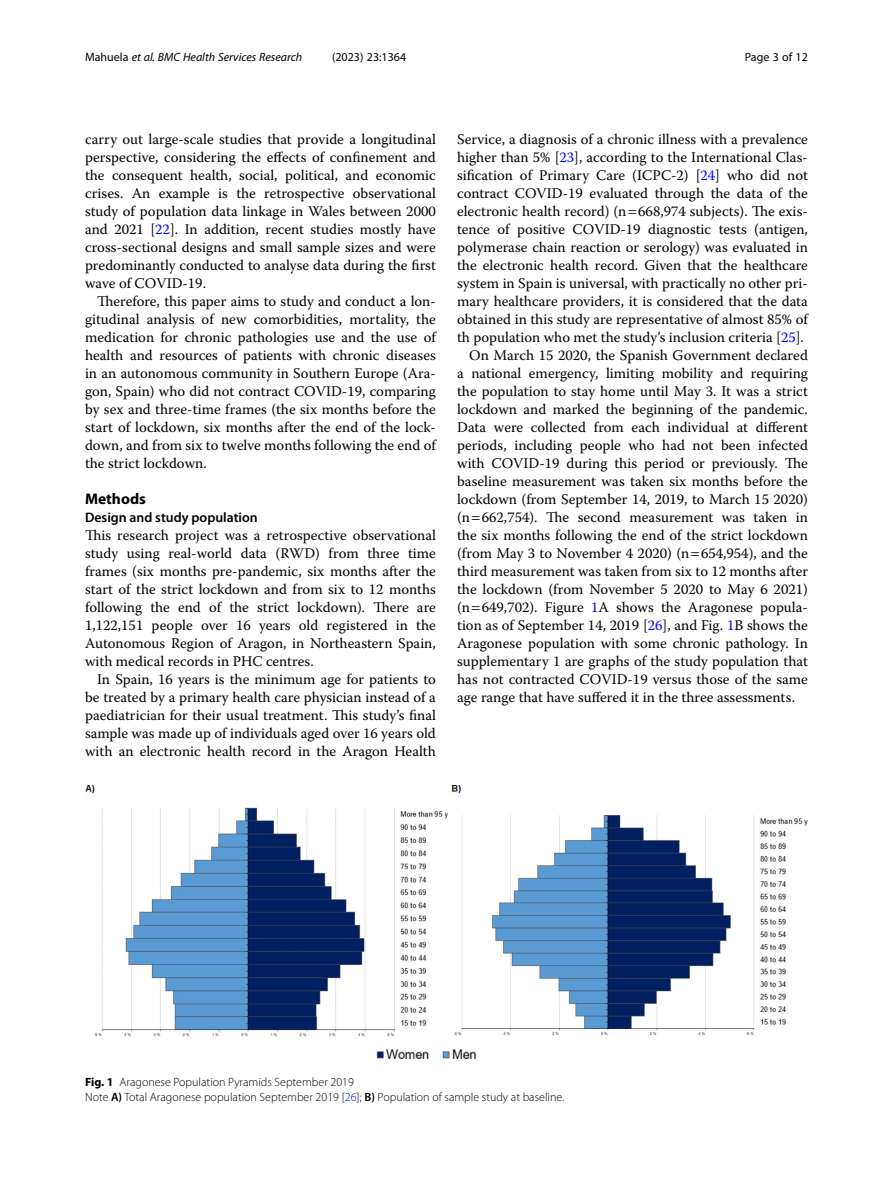
<style>
.page{position:relative;width:893px;height:1191px;background:#fff}
.page>*{position:absolute;margin:0;border:0;box-sizing:border-box;transform-origin:0 0}
.Head_1{font:700 15.45px "Myriad Pro";color:#000}
.Body_Text_Indent{font:14.7px/18px "Warnock Pro";color:#000;text-align:justify}
.Body_Text{font:14.7px/18px "Warnock Pro";color:#000;text-align:justify}
.Head_2_After_1{font:600 13.8px "Myriad Pro";color:#000}
.Figure_Caption{font:300 12px "Myriad Pro";color:#000}
.t1{font:italic 12px "Myriad Pro";color:#000}
.t2{font:12px "Myriad Pro";color:#000}
.s1{font-style:normal}
.s2{color:#00f}
.s3{font-weight:700}
.s4{font-weight:600}
</style>
<div class="page">
<img style="left:85px;top:786px;width:723px;height:273px">
<p class="t1" style="left:85px;top:50px;width:219px"><span class="s1">Mahuela</span> et al. BMC Health Services Research</p>
<p class="t2" style="left:332px;top:50px;width:76px">(2023) 23:1364</p>
<p class="t2" style="left:745px;top:50px;width:65px">Page 3 of 12</p>
<p class="Body_Text_Indent" style="left:85px;top:130px;width:352px">carry out large-scale studies that provide a longitudinal perspective, considering the effects of confinement and the consequent health, social, political, and economic crises. An example is the retrospective observational study of population data linkage in Wales between 2000 and 2021 [<span class="s2">22</span>]. In addition, recent studies mostly have cross-sectional designs and small sample sizes and were predominantly conducted to analyse data during the first wave of COVID-19.</p>
<p class="Body_Text_Indent" style="left:85px;top:292px;width:352px;text-indent:12px">Therefore, this paper aims to study and conduct a lon&shy;gitudinal analysis of new comorbidities, mortality, the medication for chronic pathologies use and the use of health and resources of patients with chronic diseases in an autonomous community in Southern Europe (Ara&shy;gon, Spain) who did not contract COVID-19, comparing by sex and three-time frames (the six months before the start of lockdown, six months after the end of the lock&shy;down, and from six to twelve months following the end of the strict lockdown.</p>
<p class="Head_1" style="left:85px;top:489px;width:62px">Methods</p>
<p class="Head_2_After_1" style="left:85px;top:509px;width:174px">Design and study population</p>
<p class="Body_Text" style="left:85px;top:526px;width:352px">This research project was a retrospective observational study using real-world data (RWD) from three time frames (six months pre-pandemic, six months after the start of the strict lockdown and from six to 12 months following the end of the strict lockdown). There are 1,122,151 people over 16 years old registered in the Autonomous Region of Aragon, in Northeastern Spain, with medical records in PHC centres.</p>
<p class="Body_Text_Indent" style="left:85px;top:670px;width:352px;text-indent:12px">In Spain, 16 years is the minimum age for patients to be treated by a primary health care physician instead of a paediatrician for their usual treatment. This study’s final sample was made up of individuals aged over 16 years old with an electronic health record in the Aragon Health</p>
<p class="Body_Text_Indent" style="left:457px;top:130px;width:352px">Service, a diagnosis of a chronic illness with a prevalence higher than 5% [<span class="s2">23</span>], according to the International Clas&shy;sification of Primary Care (ICPC-2) [<span class="s2">24</span>] who did not contract COVID-19 evaluated through the data of the electronic health record) (n 668,974 subjects). The exis&shy;tence of positive COVID-19 diagnostic tests (antigen, polymerase chain reaction or serology) was evaluated in the electronic health record. Given that the healthcare system in Spain is universal, with practically no other pri&shy;mary healthcare providers, it is considered that the data obtained in this study are representative of almost 85% of th population who met the study’s inclusion criteria [<span class="s2">25</span>].</p>
<p class="Body_Text_Indent" style="left:457px;top:346px;width:352px;text-indent:12px">On March 15 2020, the Spanish Government declared a national emergency, limiting mobility and requiring the population to stay home until May 3. It was a strict lockdown and marked the beginning of the pandemic.<br>Data were collected from each individual at different periods, including people who had not been infected with COVID-19 during this period or previously. The baseline measurement was taken six months before the lockdown (from September 14, 2019, to March 15 2020) (n 662,754). The second measurement was taken in the six months following the end of the strict lockdown (from May 3 to November 4 2020) (n 654,954), and the third measurement was taken from six to 12 months after the lockdown (from November 5 2020 to May 6 2021) (n 649,702). Figure <span class="s2">1</span>A shows the Aragonese popula&shy;tion as of September 14, 2019 [<span class="s2">26</span>], and Fig. <span class="s2">1</span>B shows the Aragonese population with some chronic pathology. In supplementary 1 are graphs of the study population that has not contracted COVID-19 versus those of the same age range that have suffered it in the three assessments.</p>
<p class="Figure_Caption" style="left:85px;top:1075px;width:270px"><span class="s3">Fig. 1</span> Aragonese Population Pyramids September 2019</p>
<p class="Figure_Caption" style="left:85px;top:1090px;width:481px">Note <span class="s4">A)</span> Total Aragonese population September 2019 [<span class="s2">26</span>]; <span class="s4">B)</span> Population of sample study at baseline.</p>
</div>
